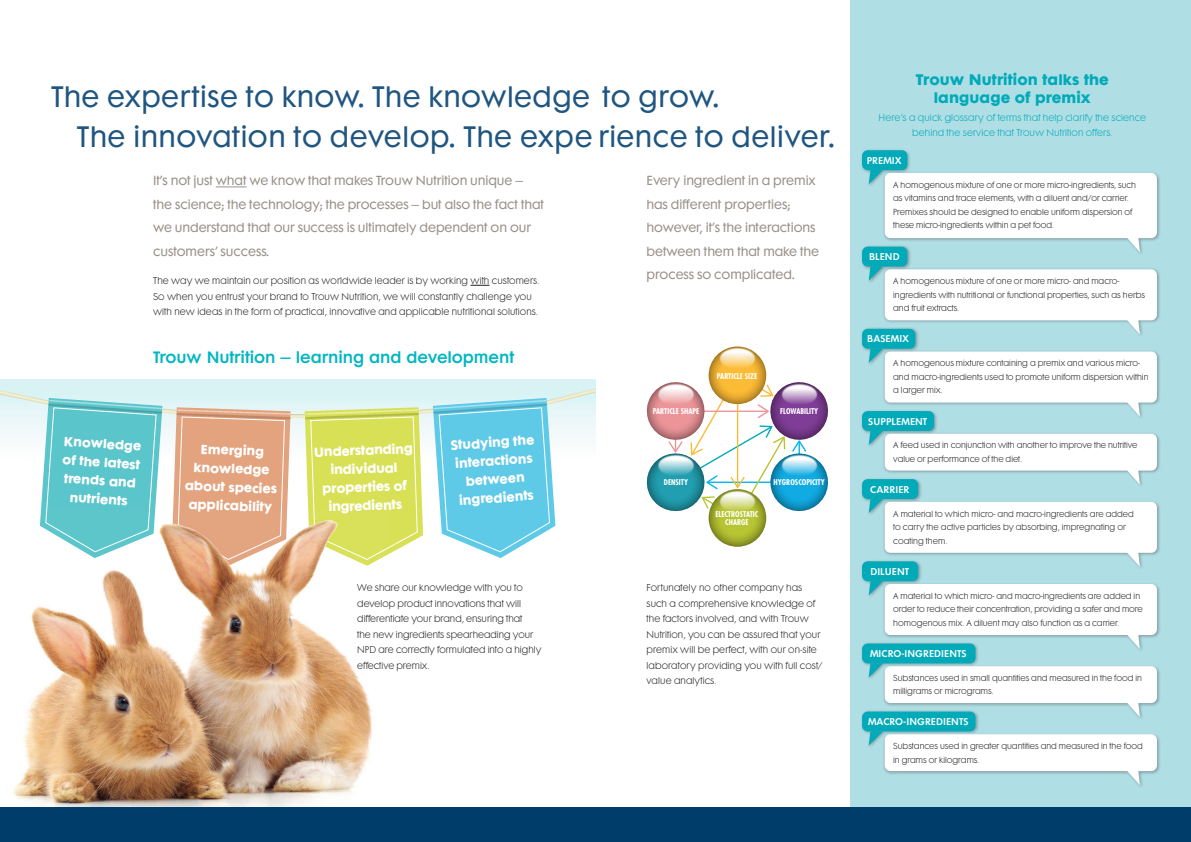
<style>
.page{position:relative;width:1191px;height:842px;background:#fff}
.page>*{position:absolute;margin:0;border:0;box-sizing:border-box;transform-origin:0 0}
.Headline_27_auto_Med{font:27px "Futura Maxi Std";letter-spacing:.015em;color:#1f5581}
.X-Head_9_5_16_Demi{font:600 15px "Futura Maxi Std";letter-spacing:-.005em;color:#00b6c4}
.Body_Copy_9_15_5{font:700 14px/17.5px "Futura Maxi Std";letter-spacing:.01em;color:#00aab8;text-align:center}
.Feature_Body_Copy_12{font:12px/23.5px "Futura Maxi Std";letter-spacing:-.005em;color:#989189}
.t1{font:700 12px/18.5px "Futura Maxi Std";color:#fff;text-align:center}
.Body_Copy_9_15_5-2{font:300 9px/15.5px "Futura Maxi Std";letter-spacing:.01em;color:#231f20}
.Body_Copy_9_15_5-3{font:300 9px/15.5px "Futura Maxi Std";letter-spacing:.01em;color:#00aab8;text-align:center}
.Body_Copy_9_15_5-4{font:600 9px "Futura Maxi Std";letter-spacing:.01em;color:#fff}
.Body_Copy_8_14{font:300 8px/13.5px "Futura Maxi Std";color:#231f20}
.t2{font:700 condensed 7.7px/7.7px "Futura";color:#fff;text-align:center}
</style>
<div class="page">
<div style="left:0;top:380px;width:595px;height:76px;background:#d9f2f4"></div>
<hr style="left:216px;top:187px;width:30px;height:1px;background:#989189">
<svg style="left:470px;top:285px;width:19px;height:1px"></svg>
<svg style="left:0;top:388px;width:595px;height:170px"></svg>
<img style="left:269px;top:388px;width:185px;height:67px">
<img style="left:10px;top:511px;width:377px;height:297px">
<div style="left:0;top:808px;width:595px;height:34px;background:#003d6a"></div>
<div style="left:850px;top:0;width:341px;height:819px;background:#b0dee5"></div>
<div style="left:595px;top:808px;width:596px;height:34px;background:#003d6a"></div>
<svg style="left:708px;top:489px;width:58px;height:58px"></svg>
<svg style="left:650px;top:388px;width:175px;height:124px"></svg>
<img style="left:711px;top:346px;width:53px;height:42px">
<img style="left:700px;top:472px;width:74px;height:60px">
<img style="left:762px;top:364px;width:66px;height:60px">
<img style="left:762px;top:435px;width:66px;height:60px">
<img style="left:646px;top:364px;width:67px;height:60px">
<img style="left:646px;top:435px;width:67px;height:60px">
<div style="left:860px;top:148px;width:51px;height:40px;background:#231f20;opacity:.35"></div>
<svg style="left:868px;top:170px;width:15px;height:14px"></svg>
<div style="left:862px;top:150px;width:45px;height:20px;background:#00aab8;border-radius:6px"></div>
<div style="left:860px;top:244px;width:51px;height:40px;background:#231f20;opacity:.35"></div>
<svg style="left:868px;top:266px;width:15px;height:15px"></svg>
<div style="left:862px;top:247px;width:45px;height:19px;background:#00aab8;border-radius:6px"></div>
<div style="left:860px;top:327px;width:59px;height:39px;background:#231f20;opacity:.35"></div>
<svg style="left:868px;top:349px;width:14px;height:14px"></svg>
<div style="left:862px;top:329px;width:53px;height:20px;background:#00aab8;border-radius:6px"></div>
<div style="left:860px;top:409px;width:78px;height:39px;background:#231f20;opacity:.35"></div>
<svg style="left:868px;top:431px;width:14px;height:14px"></svg>
<div style="left:862px;top:411px;width:72px;height:20px;background:#00aab8;border-radius:6px"></div>
<div style="left:860px;top:477px;width:62px;height:40px;background:#231f20;opacity:.35"></div>
<svg style="left:868px;top:499px;width:14px;height:14px"></svg>
<div style="left:862px;top:479px;width:56px;height:20px;background:#00aab8;border-radius:6px"></div>
<div style="left:860px;top:559px;width:62px;height:40px;background:#231f20;opacity:.35"></div>
<svg style="left:868px;top:581px;width:14px;height:14px"></svg>
<div style="left:862px;top:561px;width:56px;height:20px;background:#00aab8;border-radius:6px"></div>
<div style="left:860px;top:641px;width:119px;height:40px;background:#231f20;opacity:.35"></div>
<svg style="left:868px;top:663px;width:14px;height:14px"></svg>
<div style="left:862px;top:643px;width:113px;height:20px;background:#00aab8;border-radius:6px"></div>
<div style="left:860px;top:709px;width:119px;height:40px;background:#231f20;opacity:.35"></div>
<svg style="left:868px;top:731px;width:14px;height:15px"></svg>
<div style="left:862px;top:711px;width:113px;height:20px;background:#00aab8;border-radius:6px"></div>
<div style="left:882px;top:171px;width:279px;height:85px;background:#231f20;opacity:.35"></div>
<div style="left:884px;top:173px;width:273px;height:65px;background:#fff;border-radius:6px"></div>
<svg style="left:1117px;top:238px;width:23px;height:14px"></svg>
<div style="left:882px;top:267px;width:279px;height:522px;background:#231f20;opacity:.35"></div>
<div style="left:884px;top:269px;width:273px;height:51px;background:#fff;border-radius:6px"></div>
<svg style="left:1117px;top:320px;width:23px;height:14px"></svg>
<div style="left:884px;top:351px;width:273px;height:52px;background:#fff;border-radius:6px"></div>
<svg style="left:1117px;top:402px;width:23px;height:15px"></svg>
<div style="left:884px;top:434px;width:273px;height:37px;background:#fff;border-radius:6px"></div>
<svg style="left:1117px;top:470px;width:23px;height:15px"></svg>
<div style="left:884px;top:502px;width:273px;height:51px;background:#fff;border-radius:6px"></div>
<svg style="left:1117px;top:552px;width:23px;height:15px"></svg>
<div style="left:884px;top:584px;width:273px;height:51px;background:#fff;border-radius:6px"></div>
<svg style="left:1117px;top:635px;width:23px;height:14px"></svg>
<div style="left:884px;top:666px;width:273px;height:37px;background:#fff;border-radius:6px"></div>
<svg style="left:1117px;top:703px;width:23px;height:14px"></svg>
<div style="left:884px;top:734px;width:273px;height:37px;background:#fff;border-radius:6px"></div>
<svg style="left:1117px;top:771px;width:23px;height:14px"></svg>
<p class="Headline_27_auto_Med" style="left:51px;top:79px;width:540px">The expertise to know. The knowledge</p>
<p class="Headline_27_auto_Med" style="left:77px;top:120px;width:759px">The innovation to develop. The expe rience to deliver.</p>
<p class="Feature_Body_Copy_12" style="left:153px;top:169px;width:392px">It’s not just what we know that makes Trouw Nutrition unique – the science; the technology; the processes – but also the fact that we understand that our success is ultimately dependent on our customers’ success.</p>
<p class="Body_Copy_9_15_5-2" style="left:153px;top:273px;width:388px">The way we maintain our position as worldwide leader is by working with customers.<br>So when you entrust your brand to Trouw Nutrition, we will constantly challenge you with new ideas in the form of practical, innovative and applicable nutritional solutions.</p>
<p class="X-Head_9_5_16_Demi" style="left:153px;top:347px;width:362px">Trouw Nutrition – learning and development</p>
<p class="Headline_27_auto_Med" style="left:602px;top:79px;width:118px">to grow.</p>
<p class="Feature_Body_Copy_12" style="left:646px;top:169px;width:174px">Every ingredient in a premix has different properties; however, it’s the interactions between them that make the process so complicated.</p>
<p class="t1" style="left:64px;top:431px;width:79px;rotate:4deg">Knowledge of the latest trends and nutrients</p>
<p class="t1" style="left:187px;top:439px;width:94px;rotate:2deg">Emerging knowledge about species applicability</p>
<p class="t1" style="left:314px;top:442px;width:100px;rotate:-2deg">Understanding individual properties of ingredients</p>
<p class="t1" style="left:450px;top:436px;width:85px;rotate:-4deg">Studying the interactions between ingredients</p>
<p class="Body_Copy_9_15_5-2" style="left:357px;top:580px;width:186px">We share our knowledge with you to develop product innovations that will differentiate your brand, ensuring that<br>the new ingredients spearheading your NPD are correctly formulated into a highly effective premix.</p>
<p class="t2" style="left:652px;top:407px;width:48px">PARTICLE SHAPE</p>
<p class="t2" style="left:716px;top:373px;width:42px">PARTICLE SIZE</p>
<p class="t2" style="left:780px;top:407px;width:40px">FLOWABILITY</p>
<p class="t2" style="left:664px;top:478px;width:26px">DENSITY</p>
<p class="t2" style="left:715px;top:510px;width:44px">ELECTROSTATIC<br>CHARGE</p>
<p class="t2" style="left:773px;top:478px;width:53px">HYGROSCOPICITY</p>
<p class="Body_Copy_9_15_5-2" style="left:646px;top:580px;width:177px">Fortunately no other company has such a comprehensive knowledge of the factors involved, and with Trouw Nutrition, you can be assured that your premix will be perfect, with our on-site laboratory providing you with full cost/ value analytics.</p>
<p class="Body_Copy_9_15_5" style="left:915px;top:70px;width:195px">Trouw Nutrition talks the language of premix</p>
<p class="Body_Copy_9_15_5-3" style="left:878px;top:110px;width:269px">Here’s a quick glossary of terms that help clarify the science behind the service that Trouw Nutrition offers.</p>
<p class="Body_Copy_9_15_5-4" style="left:866px;top:154px;width:37px">PREMIX</p>
<p class="Body_Copy_8_14" style="left:893px;top:178px;width:244px">A homogenous mixture of one or more micro-ingredients, such as vitamins and trace elements, with a diluent and/or carrier.<br>Premixes should be designed to enable uniform dispersion of these micro-ingredients within a pet food.</p>
<p class="Body_Copy_9_15_5-4" style="left:869px;top:251px;width:32px">BLEND</p>
<p class="Body_Copy_8_14" style="left:893px;top:274px;width:253px">A homogenous mixture of one or more micro- and macro&shy;ingredients with nutritional or functional properties, such as herbs and fruit extracts.</p>
<p class="Body_Copy_9_15_5-4" style="left:867px;top:333px;width:44px">BASEMIX</p>
<p class="Body_Copy_8_14" style="left:893px;top:356px;width:257px">A homogenous mixture containing a premix and various micro&shy;and macro-ingredients used to promote uniform dispersion within a larger mix.</p>
<p class="Body_Copy_9_15_5-4" style="left:868px;top:415px;width:61px">SUPPLEMENT</p>
<p class="Body_Copy_8_14" style="left:893px;top:439px;width:246px">A feed used in conjunction with another to improve the nutritive value or performance of the diet.</p>
<p class="Body_Copy_9_15_5-4" style="left:870px;top:483px;width:41px">CARRIER</p>
<p class="Body_Copy_8_14" style="left:893px;top:507px;width:242px">A material to which micro- and macro-ingredients are added to carry the active particles by absorbing, impregnating or coating them.</p>
<p class="Body_Copy_9_15_5-4" style="left:870px;top:565px;width:40px">DILUENT</p>
<p class="Body_Copy_8_14" style="left:893px;top:589px;width:251px">A material to which micro- and macro-ingredients are added in order to reduce their concentration, providing a safer and more homogenous mix. A diluent may also function as a carrier.</p>
<p class="Body_Copy_9_15_5-4" style="left:870px;top:647px;width:98px">MICRO-INGREDIENTS</p>
<p class="Body_Copy_8_14" style="left:893px;top:671px;width:250px">Substances used in small quantities and measured in the food in milligrams or micrograms.</p>
<p class="Body_Copy_9_15_5-4" style="left:868px;top:716px;width:102px">MACRO-INGREDIENTS</p>
<p class="Body_Copy_8_14" style="left:893px;top:739px;width:251px">Substances used in greater quantities and measured in the food in grams or kilograms.</p>
</div>
